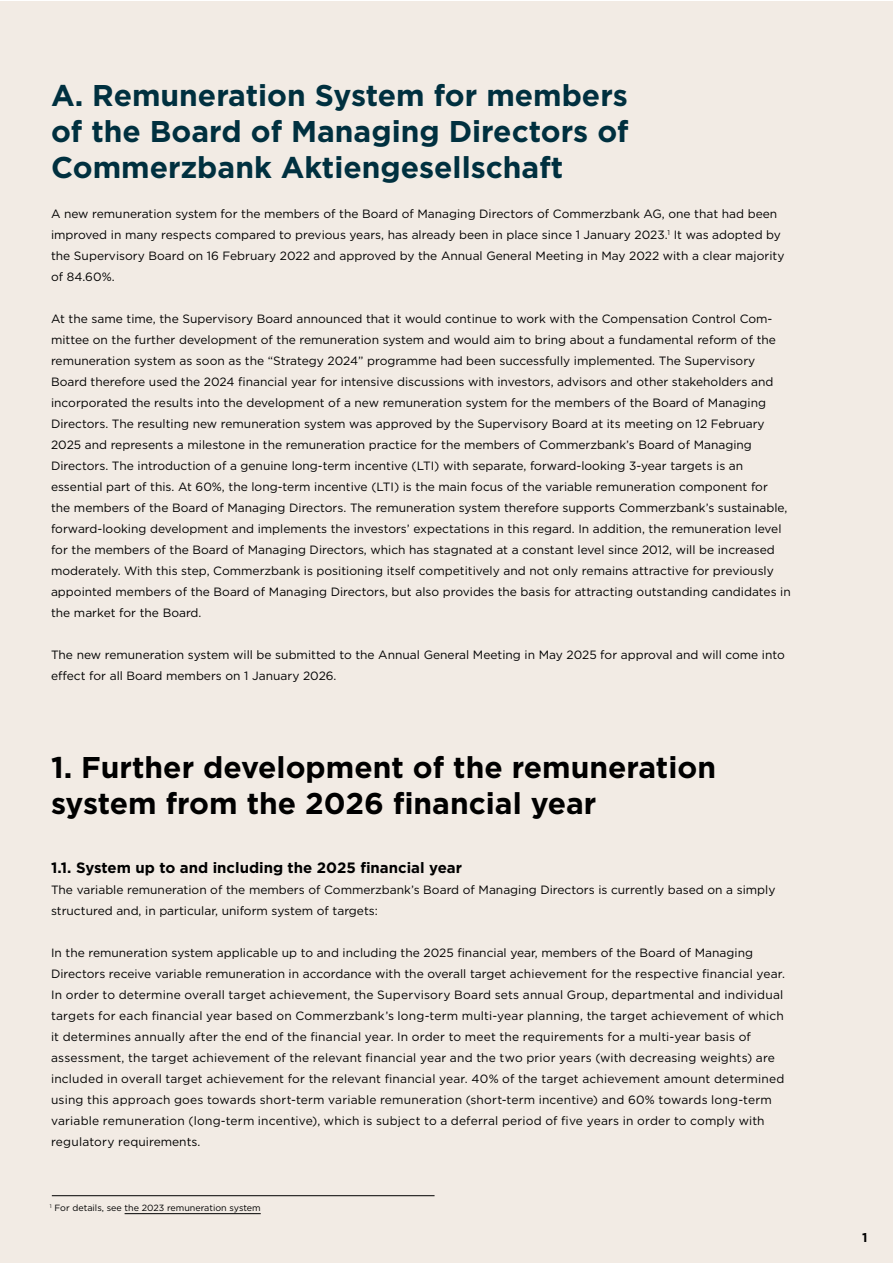
<style>
.page{position:relative;width:893px;height:1263px;background:#fff}
.page>*{position:absolute;margin:0;border:0;box-sizing:border-box;transform-origin:0 0}
.t1{font:700 30px/36px "Gotham";color:#00303f;text-align:justify}
.t2{font:700 30px/36px "Gotham";color:#000}
.t3{font:700 15px "Gotham";color:#000}
.t4{font:700 12.75px "Gotham";color:#000}
.t5{font:12px/21px "Gotham";color:#000}
.t6{font:9px "Gotham";color:#000}
.s1{color:#f2ebe4}
</style>
<div class="page">
<div style="left:0;top:1px;width:893px;height:1262px;background:#f2ebe4"></div>
<hr style="left:52px;top:1195px;width:383px;height:1px;background:#000">
<hr style="left:125px;top:1213px;width:136px;height:1px;background:#000">
<h1 class="t1" style="left:51px;top:77px;width:579px">A. Remuneration System for members of the Board of Managing Directors of Commerzbank Aktiengesellschaft</h1>
<p class="t5" style="left:51px;top:203px;width:735px">A new remuneration system for the members of the Board of Managing Directors of Commerzbank AG, one that had been improved in many respects compared to previous years, has already been in place since 1 January 2023.<sup>1</sup> It was adopted by the Supervisory Board on 16 February 2022 and approved by the Annual General Meeting in May 2022 with a clear majority of 84.60%.</p>
<p class="t5" style="left:51px;top:308px;width:741px">At the same time, the Supervisory Board announced that it would continue to work with the Compensation Control Com&shy;mittee on the further development of the remuneration system and would aim to bring about a fundamental reform of the remuneration system as soon as the “Strategy 2024” programme had been successfully implemented. The Supervisory Board therefore used the 2024 financial year for intensive discussions with investors, advisors and other stakeholders and incorporated the results into the development of a new remuneration system for the members of the Board of Managing Directors. The resulting new remuneration system was approved by the Supervisory Board at its meeting on 12 February 2025 and represents a milestone in the remuneration practice for the members of Commerzbank’s Board of Managing Directors. The introduction of a genuine long-term incentive (LTI) with separate, forward-looking 3-year targets is an essential part of this. At 60%, the long-term incentive (LTI) is the main focus of the variable remuneration component for<br>the members of the Board of Managing Directors. The remuneration system therefore supports Commerzbank’s sustainable, forward-looking development and implements the investors’ expectations in this regard. In addition, the remuneration level for the members of the Board of Managing Directors, which has stagnated at a constant level since 2012, will be increased moderately. With this step, Commerzbank is positioning itself competitively and not only remains attractive for previously appointed members of the Board of Managing Directors, but also provides the basis for attracting outstanding candidates in the market for the Board.</p>
<p class="t5" style="left:51px;top:644px;width:735px">The new remuneration system will be submitted to the Annual General Meeting in May 2025 for approval and will come into effect for all Board members on 1 January 2026.</p>
<h1 class="t2" style="left:51px;top:749px;width:667px">1. Further development of the remuneration system from the 2026 financial year</h1>
<p class="t3" style="left:51px;top:858px;width:413px">1.1. System up to and including the 2025 financial year</p>
<p class="t5" style="left:51px;top:879px;width:726px">The variable remuneration of the members of Commerzbank’s Board of Managing Directors is currently based on a simply structured and, in particular, uniform system of targets:</p>
<p class="t5" style="left:51px;top:942px;width:736px">In the remuneration system applicable up to and including the 2025 financial year, members of the Board of Managing Directors receive variable remuneration in accordance with the overall target achievement for the respective financial year.<br>In order to determine overall target achievement, the Supervisory Board sets annual Group, departmental and individual targets for each financial year based on Commerzbank’s long-term multi-year planning, the target achievement of which it determines annually after the end of the financial year. In order to meet the requirements for a multi-year basis of assessment, the target achievement of the relevant financial year and the two prior years (with decreasing weights) are included in overall target achievement for the relevant financial year. 40% of the target achievement amount determined using this approach goes towards short-term variable remuneration (short-term incentive) and 60% towards long-term variable remuneration (long-term incentive), which is subject to a deferral period of five years in order to comply with regulatory requirements.</p>
<p class="t6" style="left:50px;top:1202px;width:212px"><sup>1</sup> For details, see the 2023 remuneration system</p>
<p class="t4" style="left:862px;top:1229px;width:11px">1<span class="s1">1</span></p>
</div>
